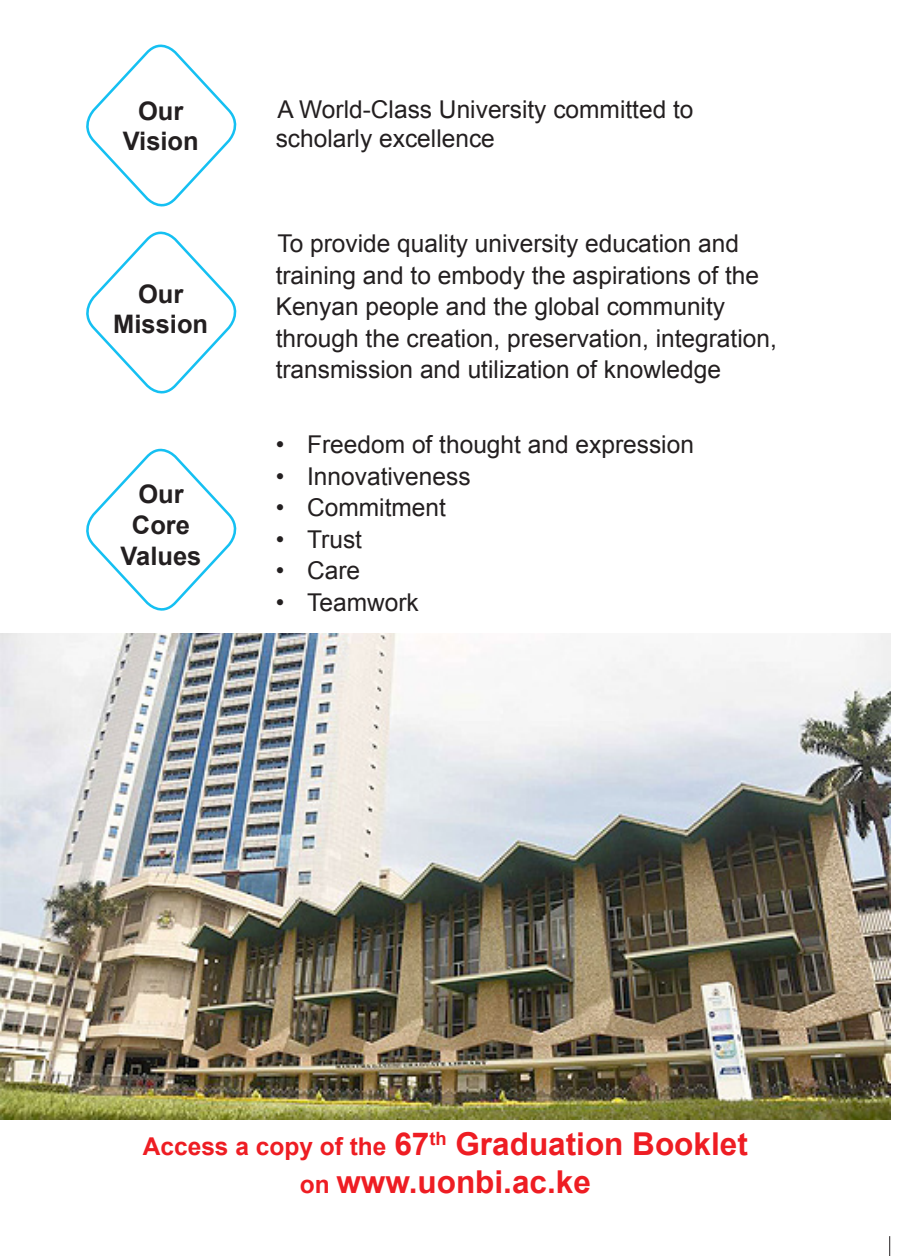
<style>
.page{position:relative;width:897px;height:1256px;background:#fff}
.page>*{position:absolute;margin:0;border:0;box-sizing:border-box;transform-origin:0 0}
.t1{font:700 31.5px/37.8px "Arial";color:#ee1d23;text-align:center}
.t2{font:700 25.55px/30.6px "Arial";color:#231f20;text-align:center}
.t3{font:24.5px/31.5px "Arial";color:#231f20}
.s1{font-size:24.5px}
</style>
<div class="page">
<img style="left:0;top:633px;width:890px;height:485px">
<svg style="left:889px;top:1236px;width:1px;height:19px"></svg>
<svg style="left:86px;top:44px;width:151px;height:163px"></svg>
<svg style="left:86px;top:231px;width:151px;height:163px"></svg>
<svg style="left:86px;top:448px;width:151px;height:163px"></svg>
<p class="t2" style="left:123px;top:96px;width:78px">Our<br>Vision</p>
<p class="t2" style="left:113px;top:279px;width:96px">Our<br>Mission</p>
<p class="t2" style="left:121px;top:480px;width:82px">Our<br>Core<br>Values</p>
<p class="t3" style="left:276px;top:95px;width:419px;line-height:29.4px">A World-Class University committed to scholarly excellence</p>
<p class="t3" style="left:276px;top:228px;width:503px">To provide quality university education and training and to embody the aspirations of the Kenyan people and the global community through the creation, preservation, integration, transmission and utilization of knowledge</p>
<p class="t3" style="left:276px;top:429px;width:420px">• Freedom of thought and expression</p>
<p class="t3" style="left:276px;top:460px;width:196px">• Innovativeness</p>
<p class="t3" style="left:276px;top:492px;width:172px">• Commitment</p>
<p class="t3" style="left:276px;top:523px;width:88px">• Trust</p>
<p class="t3" style="left:276px;top:555px;width:86px">• Care</p>
<p class="t3" style="left:276px;top:586px;width:145px">• Teamwork</p>
<p class="t1" style="left:143px;top:1126px;width:606px"><span class="s1">Access a copy of the</span> 67<sup>th</sup> Graduation Booklet <span class="s1">on</span> www.uonbi.ac.ke</p>
</div>
